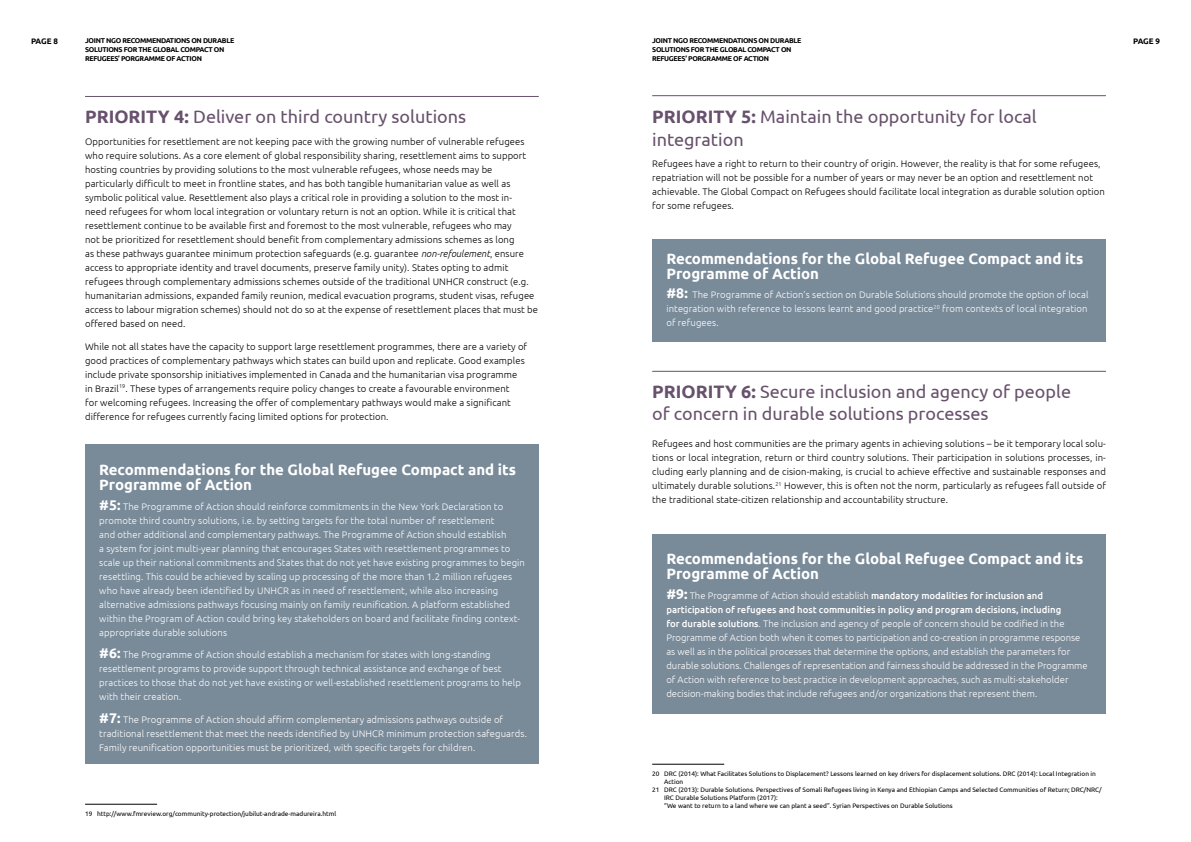
<style>
.page{position:relative;width:1191px;height:842px;background:#fff}
.page>*{position:absolute;margin:0;border:0;box-sizing:border-box;transform-origin:0 0}
.t1{font:18px/23px "Ubuntu";color:#68516c}
.t2{font:700 15px/15px "Ubuntu";color:#fff}
.t3{font:300 9.5px/14px "Ubuntu";letter-spacing:.01em;color:#000}
.t4{font:300 9.5px/14px "Ubuntu";letter-spacing:.01em;color:#fff}
.t5{font:700 8px "Ubuntu";letter-spacing:-.025em;color:#000}
.t6{font:700 7px/9px "Ubuntu";letter-spacing:-.04em;color:#000}
.t7{font:6.5px "Ubuntu";color:#000}
.s1{font-weight:700}
.s2{font-style:italic}
.s3{font-weight:700;font-size:14px}
.s4{font-weight:500}
</style>
<div class="page">
<div style="left:652px;top:534px;width:454px;height:179px;background:#798a99"></div>
<div style="left:652px;top:239px;width:454px;height:103px;background:#798a99"></div>
<div style="left:85px;top:444px;width:454px;height:320px;background:#798a99"></div>
<hr style="left:85px;top:96px;width:454px;height:1px;background:#68516c">
<hr style="left:85px;top:804px;width:72px;height:1px;background:#000">
<hr style="left:652px;top:95px;width:454px;height:1px;background:#68516c">
<hr style="left:652px;top:371px;width:454px;height:1px;background:#68516c">
<hr style="left:652px;top:764px;width:72px;height:1px;background:#000">
<p class="t5" style="left:31px;top:36px;width:29px">PAGE 8</p>
<p class="t6" style="left:652px;top:36px;width:151px">JOINT NGO RECOMMENDATIONS ON DURABLE</p>
<p class="t5" style="left:1133px;top:36px;width:29px">PAGE 9</p>
<p class="t6" style="left:652px;top:45px;width:141px">SOLUTIONS FOR THE GLOBAL COMPACT ON<br>REFUGEES’ PORGRAMME OF ACTION</p>
<p class="t6" style="left:85px;top:36px;width:151px">JOINT NGO RECOMMENDATIONS ON DURABLE<br>SOLUTIONS FOR THE GLOBAL COMPACT ON<br>REFUGEES’ PORGRAMME OF ACTION</p>
<h1 class="t1" style="left:85px;top:105px;width:383px"><span class="s1">PRIORITY 4:</span> Deliver on third country solutions</h1>
<p class="t3" style="left:85px;top:134px;width:454px">Opportunities for resettlement are not keeping pace with the growing number of vulnerable refugees who require solutions. As a core element of global responsibility sharing, resettlement aims to support hosting countries by providing solutions to the most vulnerable refugees, whose needs may be particularly difficult to meet in frontline states, and has both tangible humanitarian value as well as symbolic political value. Resettlement also plays a critical role in providing a solution to the most in-<br>need refugees for whom local integration or voluntary return is not an option. While it is critical that resettlement continue to be available first and foremost to the most vulnerable, refugees who may<br>not be prioritized for resettlement should benefit from complementary admissions schemes as long<br>as these pathways guarantee minimum protection safeguards (e.g. guarantee <span class="s2">non-refoulement</span>, ensure access to appropriate identity and travel documents, preserve family unity). States opting to admit refugees through complementary admissions schemes outside of the traditional UNHCR construct (e.g. humanitarian admissions, expanded family reunion, medical evacuation programs, student visas, refugee access to labour migration schemes) should not do so at the expense of resettlement places that must be offered based on need.</p>
<p class="t3" style="left:85px;top:339px;width:443px">While not all states have the capacity to support large resettlement programmes, there are a variety of good practices of complementary pathways which states can build upon and replicate. Good examples include private sponsorship initiatives implemented in Canada and the humanitarian visa programme in Brazil<sup>19</sup>. These types of arrangements require policy changes to create a favourable environment<br>for welcoming refugees. Increasing the offer of complementary pathways would make a significant difference for refugees currently facing limited options for protection.</p>
<h2 class="t2" style="left:99px;top:462px;width:418px">Recommendations for the Global Refugee Compact and its<br>Programme of Action</h2>
<p class="t4" style="left:99px;top:499px;width:427px"><span class="s3">#5:</span> The Programme of Action should reinforce commitments in the New York Declaration to promote third country solutions, i.e. by setting targets for the total number of resettlement<br>and other additional and complementary pathways. The Programme of Action should establish<br>a system for joint multi-year planning that encourages States with resettlement programmes to scale up their national commitments and States that do not yet have existing programmes to begin resettling. This could be achieved by scaling up processing of the more than 1.2 million refugees who have already been identified by UNHCR as in need of resettlement, while also increasing alternative admissions pathways focusing mainly on family reunification. A platform established within the Program of Action could bring key stakeholders on board and facilitate finding context&shy;appropriate durable solutions</p>
<p class="t4" style="left:99px;top:648px;width:423px"><span class="s3">#6:</span> The Programme of Action should establish a mechanism for states with long-standing resettlement programs to provide support through technical assistance and exchange of best practices to those that do not yet have existing or well-established resettlement programs to help with their creation.</p>
<p class="t4" style="left:99px;top:712px;width:429px"><span class="s3">#7:</span> The Programme of Action should affirm complementary admissions pathways outside of traditional resettlement that meet the needs identified by UNHCR minimum protection safeguards.<br>Family reunification opportunities must be prioritized, with specific targets for children.</p>
<p class="t7" style="left:85px;top:810px;width:252px">19 http://www.fmreview.org/community-protection/jubilut-andrade-madureira.html</p>
<h1 class="t1" style="left:652px;top:104px;width:386px"><span class="s1">PRIORITY 5:</span> Maintain the opportunity for local integration</h1>
<p class="t3" style="left:652px;top:157px;width:454px">Refugees have a right to return to their country of origin. However, the reality is that for some refugees, repatriation will not be possible for a number of years or may never be an option and resettlement not achievable. The Global Compact on Refugees should facilitate local integration as durable solution option for some refugees.</p>
<h2 class="t2" style="left:666px;top:251px;width:418px">Recommendations for the Global Refugee Compact and its<br>Programme of Action</h2>
<p class="t4" style="left:666px;top:288px;width:423px;text-align:justify"><span class="s3">#8:</span> The Programme of Action’s section on Durable Solutions should promote the option of local integration with reference to lessons learnt and good practice<sup>20</sup> from contexts of local integration of refugees.</p>
<h1 class="t1" style="left:652px;top:380px;width:420px;line-height:22px"><span class="s1">PRIORITY 6:</span> Secure inclusion and agency of people of concern in durable solutions processes</h1>
<p class="t3" style="left:652px;top:437px;width:455px;text-align:justify">Refugees and host communities are the primary agents in achieving solutions – be it temporary local solu&shy;tions or local integration, return or third country solutions. Their participation in solutions processes, in&shy;cluding early planning and de cision-making, is crucial to achieve effective and sustainable responses and ultimately durable solutions.<sup>21</sup> However, this is often not the norm, particularly as refugees fall outside of the traditional state-citizen relationship and accountability structure.</p>
<h2 class="t2" style="left:666px;top:551px;width:418px">Recommendations for the Global Refugee Compact and its<br>Programme of Action</h2>
<p class="t4" style="left:666px;top:588px;width:423px"><span class="s3">#9:</span> The Programme of Action should establish <span class="s4">mandatory modalities for inclusion and participation of refugees and host communities in policy and program decisions, including<br>for durable solutions</span>. The inclusion and agency of people of concern should be codified in the Programme of Action both when it comes to participation and co-creation in programme response as well as in the political processes that determine the options, and establish the parameters for durable solutions. Challenges of representation and fairness should be addressed in the Programme of Action with reference to best practice in development approaches, such as multi-stakeholder decision-making bodies that include refugees and/or organizations that represent them.</p>
<p class="t7" style="left:652px;top:770px;width:445px">20 DRC (2014): What Facilitates Solutions to Displacement? Lessons learned on key drivers for displacement solutions. DRC (2014): Local Integration in</p>
<p class="t7" style="left:664px;top:778px;width:21px">Action</p>
<p class="t7" style="left:652px;top:786px;width:451px">21 DRC (2013): Durable Solutions. Perspectives of Somali Refugees living in Kenya and Ethiopian Camps and Selected Communities of Return; DRC/NRC/</p>
<p class="t7" style="left:664px;top:794px;width:115px">IRC Durable Solutions Platform (2017):</p>
<p class="t7" style="left:664px;top:802px;width:290px">“We want to return to a land where we can plant a seed”. Syrian Perspectives on Durable Solutions</p>
</div>
